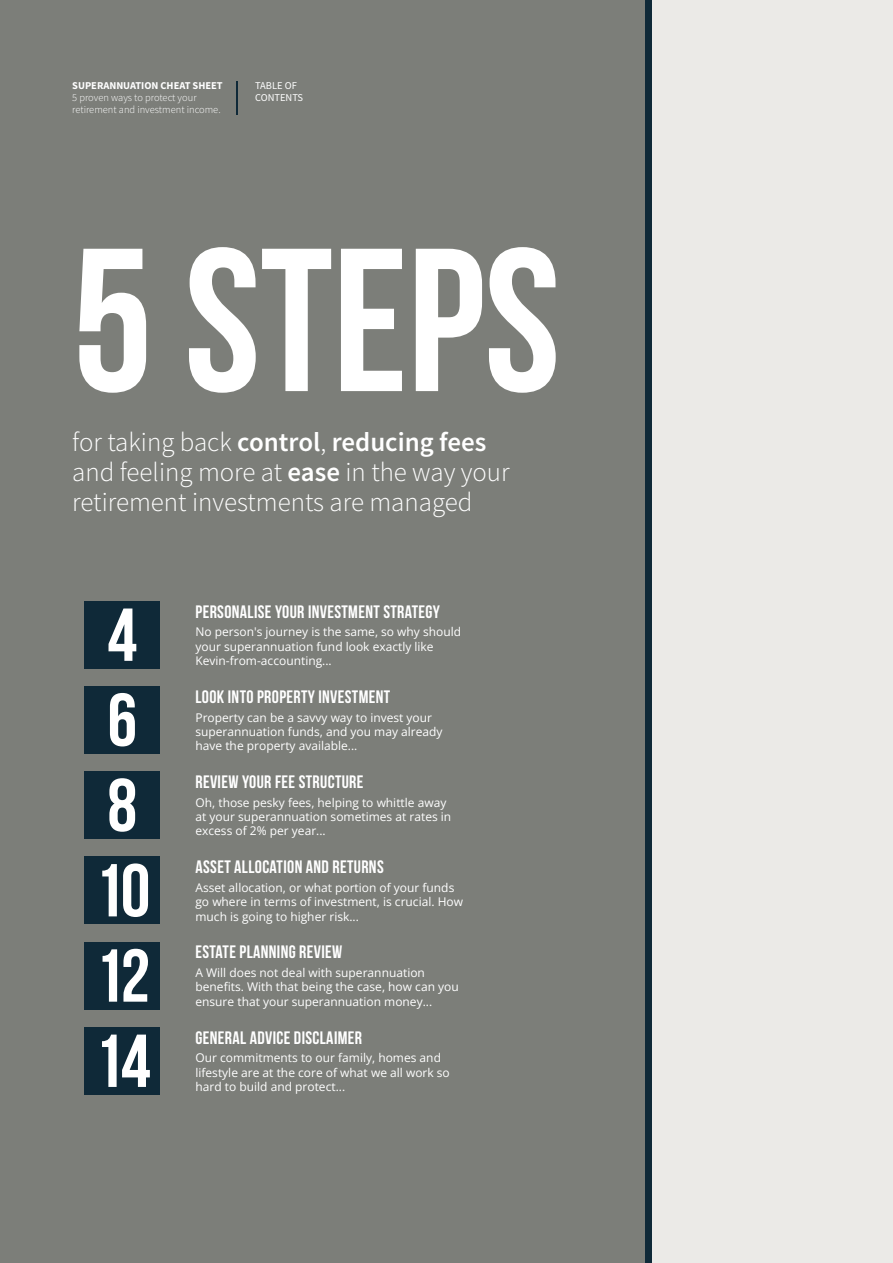
<style>
.page{position:relative;width:893px;height:1263px;background:#fff}
.page>*{position:absolute;margin:0;border:0;box-sizing:border-box;transform-origin:0 0}
.t1{font:700 203.4px "Bebas Neue";color:#fff}
.t2{font:700 74.7px/85.2px "Bebas Neue";color:#fff}
.t3{font:300 26.85px/29.8px "Source Sans Pro";color:#fff}
.t4{font:700 18px "Bebas Neue";letter-spacing:.02em;color:#fff}
.t5{font:12px/14.4px "Open Sans";color:#fff}
.t6{font:300 10.5px/12px "Source Sans Pro";color:#fff}
.t7{font:700 10.5px "Source Sans Pro";color:#fff}
.t8{font:10.5px/12px "Source Sans Pro";color:#fff}
.s1{font-weight:600}
</style>
<div class="page">
<div style="left:651px;top:0;width:242px;height:1263px;background:#ebeae7"></div>
<div style="left:0;top:0;width:648px;height:1263px;background:#7c7e79"></div>
<div style="left:84px;top:601px;width:76px;height:67px;background:#0f2938"></div>
<div style="left:84px;top:686px;width:76px;height:67px;background:#0f2938"></div>
<div style="left:84px;top:771px;width:76px;height:68px;background:#0f2938"></div>
<div style="left:84px;top:856px;width:76px;height:68px;background:#0f2938"></div>
<div style="left:84px;top:942px;width:76px;height:67px;background:#0f2938"></div>
<div style="left:84px;top:1027px;width:76px;height:67px;background:#0f2938"></div>
<div style="left:645px;top:0;width:6px;height:1263px;background:#0f2938"></div>
<hr style="left:236px;top:81px;width:2px;height:34px;background:#0f2938">
<p class="t7" style="left:72px;top:78px;width:152px">SUPERANNUATION CHEAT SHEET</p>
<p class="t6" style="left:72px;top:91px;width:150px">5 proven ways to protect your retirement and investment income.</p>
<p class="t8" style="left:255px;top:79px;width:50px">TABLE OF<br>CONTENTS</p>
<h1 class="t1" style="left:72px;top:209px;width:490px">5 STEPS</h1>
<h3 class="t3" style="left:72px;top:427px;width:439px">for taking back <span class="s1">control</span>, <span class="s1">reducing fees </span>and feeling more at <span class="s1">ease</span> in the way your retirement investments are managed</h3>
<h2 class="t2" style="left:94px;top:591px;width:58px">4<br>6<br>8<br>10<br>12<br>14</h2>
<h3 class="t4" style="left:195px;top:601px;width:246px">PERSONALISE YOUR INVESTMENT STRATEGY</h3>
<p class="t5" style="left:195px;top:624px;width:267px">No person's journey is the same, so why should your superannuation fund look exactly like<br>Kevin-from-accounting...</p>
<h3 class="t4" style="left:195px;top:687px;width:196px">LOOK INTO PROPERTY INVESTMENT</h3>
<p class="t5" style="left:195px;top:710px;width:249px">Property can be a savvy way to invest your superannuation funds, and you may already have the property available...</p>
<h3 class="t4" style="left:195px;top:772px;width:170px">REVIEW YOUR FEE STRUCTURE</h3>
<p class="t5" style="left:195px;top:795px;width:257px">Oh, those pesky fees, helping to whittle away at your superannuation sometimes at rates in excess of 2% per year...</p>
<h3 class="t4" style="left:195px;top:857px;width:190px">ASSET ALLOCATION AND RETURNS</h3>
<p class="t5" style="left:195px;top:880px;width:269px">Asset allocation, or what portion of your funds go where in terms of investment, is crucial. How much is going to higher risk...</p>
<h3 class="t4" style="left:195px;top:942px;width:148px">ESTATE PLANNING REVIEW</h3>
<p class="t5" style="left:195px;top:965px;width:265px">A Will does not deal with superannuation benefits. With that being the case, how can you ensure that your superannuation money...</p>
<h3 class="t4" style="left:195px;top:1027px;width:168px">GENERAL ADVICE DISCLAIMER</h3>
<p class="t5" style="left:195px;top:1050px;width:256px">Our commitments to our family, homes and lifestyle are at the core of what we all work so hard to build and protect...</p>
</div>
